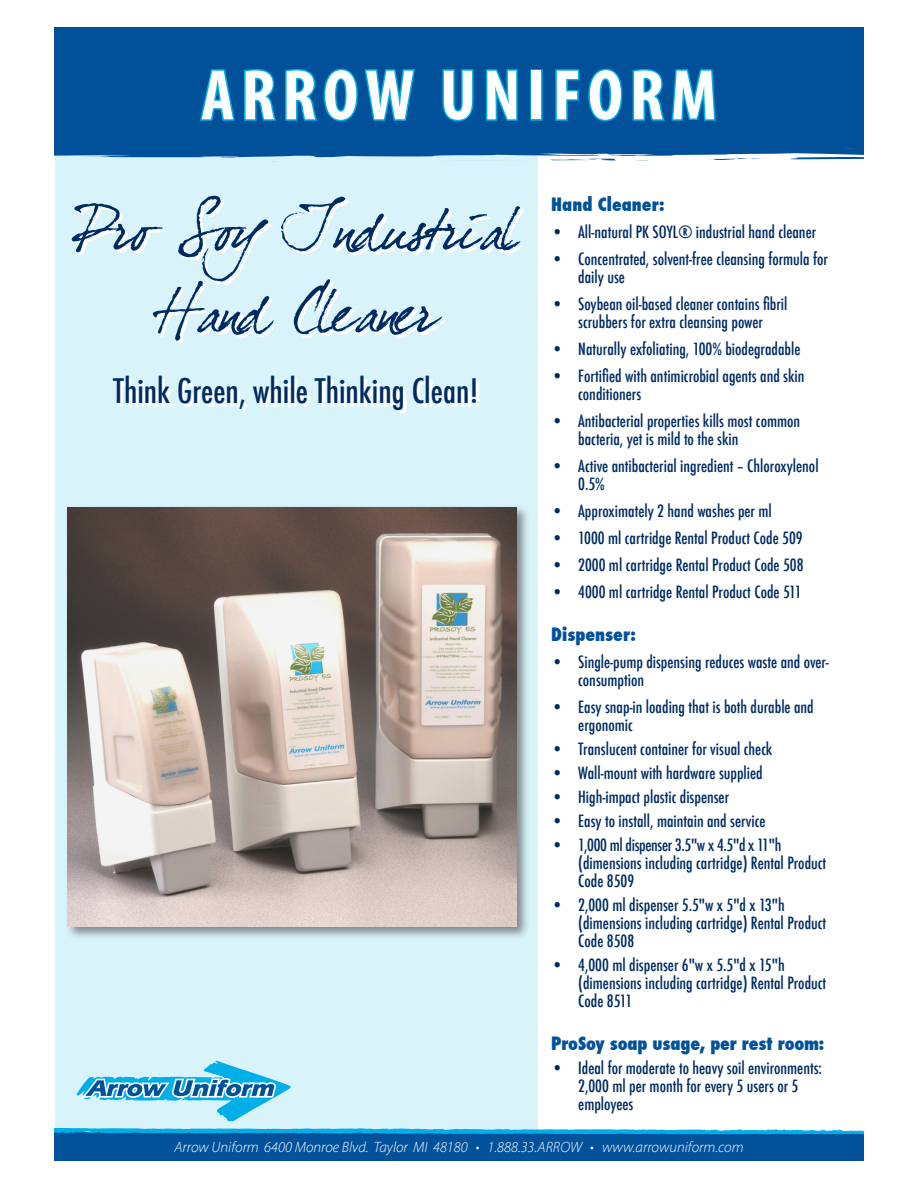
<style>
.page{position:relative;width:918px;height:1188px;background:#fff}
.page>*{position:absolute;margin:0;border:0;box-sizing:border-box;transform-origin:0 0}
.t1{font:700 condensed 72px "Myriad Pro";letter-spacing:.1em;color:#fff}
.t2{font:500 condensed 33px "Futura";color:#002b61}
.t3{font:800 condensed 18px "Futura";color:#01529a}
.t4{font:500 condensed 16.5px/18px "Futura";color:#002b61}
.t5{font:italic 300 15px "Myriad Pro";color:#fff}
</style>
<div class="page">
<div style="left:55px;top:28px;width:483px;height:1132px;background:#d9f3fb"></div>
<svg style="left:116px;top:379px;width:363px;height:34px"></svg>
<div style="left:65px;top:505px;width:466px;height:435px;background:#231f20;opacity:.5"></div>
<img style="left:68px;top:507px;width:449px;height:420px">
<svg style="left:72px;top:196px;width:449px;height:145px"></svg>
<div style="left:54px;top:27px;width:720px;height:131px;background:#01519a"></div>
<div style="left:774px;top:27px;width:90px;height:133px;background:#01519a"></div>
<svg style="left:549px;top:154px;width:69px;height:6px"></svg>
<svg style="left:709px;top:158px;width:52px;height:2px"></svg>
<svg style="left:635px;top:160px;width:14px;height:1px"></svg>
<svg style="left:101px;top:152px;width:44px;height:1px"></svg>
<svg style="left:77px;top:1060px;width:214px;height:61px"></svg>
<div style="left:54px;top:1132px;width:810px;height:29px;background:#01519b"></div>
<svg style="left:54px;top:1127px;width:810px;height:8px"></svg>
<svg style="left:198px;top:68px;width:39px;height:54px;background:#006cb0"></svg>
<svg style="left:243px;top:67px;width:174px;height:56px;background:#006db1"></svg>
<svg style="left:441px;top:68px;width:34px;height:55px;background:#0071b5"></svg>
<svg style="left:484px;top:68px;width:35px;height:55px;background:#0077b9"></svg>
<div style="left:530px;top:69px;width:13px;height:52px;border:3px solid #00afe7"></div>
<svg style="left:554px;top:68px;width:27px;height:54px"></svg>
<svg style="left:587px;top:67px;width:37px;height:56px;background:#006db0"></svg>
<svg style="left:631px;top:67px;width:86px;height:55px;background:#0072b5"></svg>
<p class="t1" style="left:201px;top:50px;width:517px">ARROW UNIFORM</p>
<p class="t3" style="left:551px;top:192px;width:115px">Hand Cleaner:</p>
<p class="t4" style="left:551px;top:223px;width:266px">• All-natural PK SOYL® industrial hand cleaner</p>
<p class="t4" style="left:578px;top:250px;width:251px;text-indent:-27px">• Concentrated, solvent-free cleansing formula for daily use</p>
<p class="t4" style="left:551px;top:295px;width:238px;text-align:center">• Soybean oil-based cleaner contains fibril scrubbers for extra cleansing power</p>
<p class="t4" style="left:551px;top:340px;width:251px">• Naturally exfoliating, 100% biodegradable</p>
<p class="t4" style="left:578px;top:367px;width:228px;text-indent:-27px">• Fortified with antimicrobial agents and skin conditioners</p>
<p class="t4" style="left:578px;top:412px;width:223px;text-indent:-27px">• Antibacterial properties kills most common bacteria, yet is mild to the skin</p>
<p class="t4" style="left:578px;top:457px;width:242px;text-indent:-27px">• Active antibacterial ingredient – Chloroxylenol<br>0.5%</p>
<p class="t4" style="left:551px;top:502px;width:222px">• Approximately 2 hand washes per ml</p>
<p class="t4" style="left:551px;top:529px;width:253px">• 1000 ml cartridge Rental Product Code 509</p>
<p class="t4" style="left:551px;top:556px;width:254px">• 2000 ml cartridge Rental Product Code 508</p>
<p class="t4" style="left:551px;top:583px;width:252px">• 4000 ml cartridge Rental Product Code 511</p>
<p class="t3" style="left:551px;top:622px;width:86px">Dispenser:</p>
<p class="t4" style="left:578px;top:653px;width:252px;text-indent:-27px">• Single-pump dispensing reduces waste and over&shy;consumption</p>
<p class="t4" style="left:578px;top:698px;width:237px;text-indent:-27px">• Easy snap-in loading that is both durable and ergonomic</p>
<p class="t4" style="left:551px;top:740px;width:223px">• Translucent container for visual check</p>
<p class="t4" style="left:551px;top:764px;width:213px">• Wall-mount with hardware supplied</p>
<p class="t4" style="left:551px;top:788px;width:179px">• High-impact plastic dispenser</p>
<p class="t4" style="left:551px;top:812px;width:216px">• Easy to install, maintain and service</p>
<p class="t4" style="left:578px;top:836px;width:250px;text-indent:-27px">• 1,000 ml dispenser 3.5"w x 4.5"d x 11"h (dimensions including cartridge) Rental Product<br>Code 8509</p>
<p class="t4" style="left:578px;top:896px;width:250px;text-indent:-27px">• 2,000 ml dispenser 5.5"w x 5"d x 13"h (dimensions including cartridge) Rental Product<br>Code 8508</p>
<p class="t4" style="left:578px;top:956px;width:250px;text-indent:-27px">• 4,000 ml dispenser 6"w x 5.5"d x 15"h (dimensions including cartridge) Rental Product<br>Code 8511</p>
<p class="t3" style="left:551px;top:1031px;width:275px">ProSoy soap usage, per rest room:</p>
<p class="t4" style="left:578px;top:1059px;width:245px;text-indent:-27px">• Ideal for moderate to heavy soil environments:<br>2,000 ml per month for every 5 users or 5 employees</p>
<p class="t5" style="left:174px;top:1138px;width:571px">Arrow Uniform 6400 Monroe Blvd. Taylor MI 48180 • 1.888.33.ARROW • www.arrowuniform.com</p>
<p class="t2" style="left:113px;top:370px;width:367px">Think Green, while Thinking Clean!</p>
</div>
